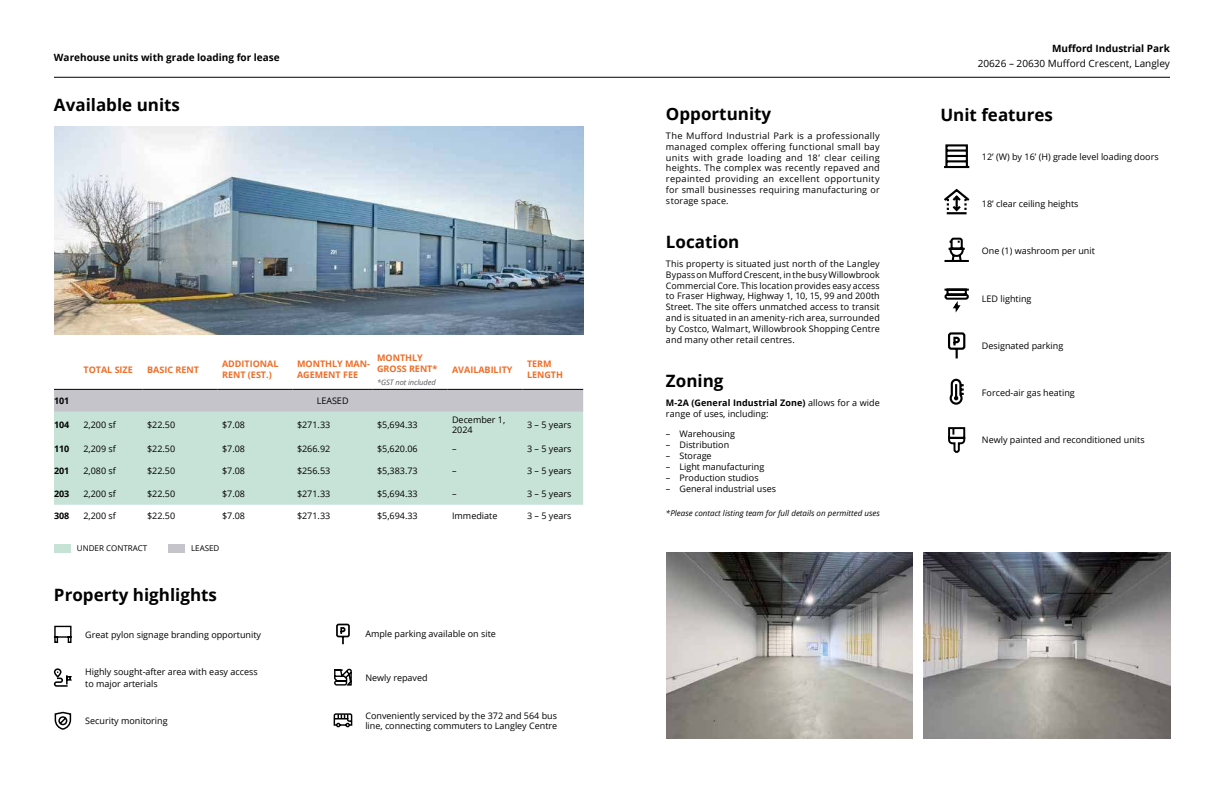
<style>
.page{position:relative;width:1224px;height:792px;background:#fff}
.page>*{position:absolute;margin:0;border:0;box-sizing:border-box;transform-origin:0 0}
.t1{font:700 17px "Open Sans";color:#000}
.t2{font:700 10px "Open Sans";color:#000}
.t3{font:10px "Open Sans";color:#000}
.t4{font:9px/10.8px "Open Sans";color:#000}
.t5{font:700 9px/10.8px "Open Sans";color:#ef6d28}
.t6{font:700 9px "Open Sans";color:#000}
.t7{font:italic 8px "Open Sans";color:#000}
.t8{font:8px "Open Sans";color:#000}
.t9{font:italic 7.5px "Open Sans";letter-spacing:-.01em;color:#57585b}
.s1{font-weight:700}
</style>
<div class="page">
<img style="left:924px;top:553px;width:247px;height:185px">
<img style="left:666px;top:553px;width:247px;height:185px">
<svg style="left:54px;top:388px;width:529px;height:117px;background:#c7ddd5"></svg>
<hr style="left:79px;top:389px;width:64px;height:1px;background:#000">
<hr style="left:143px;top:389px;width:75px;height:1px;background:#000">
<hr style="left:218px;top:389px;width:75px;height:1px;background:#000">
<hr style="left:293px;top:389px;width:80px;height:1px;background:#000">
<hr style="left:373px;top:389px;width:75px;height:1px;background:#000">
<hr style="left:448px;top:389px;width:75px;height:1px;background:#000">
<hr style="left:523px;top:389px;width:60px;height:1px;background:#000">
<img style="left:54px;top:127px;width:529px;height:207px">
<svg style="left:54px;top:625px;width:18px;height:18px"></svg>
<div style="left:54px;top:668px;width:8px;height:10px;border:2px solid #000;border-radius:3px"></div>
<svg style="left:53px;top:671px;width:19px;height:16px"></svg>
<svg style="left:54px;top:711px;width:18px;height:19px"></svg>
<svg style="left:336px;top:623px;width:14px;height:22px"></svg>
<svg style="left:334px;top:668px;width:18px;height:18px"></svg>
<svg style="left:333px;top:713px;width:20px;height:15px"></svg>
<svg style="left:944px;top:144px;width:26px;height:25px"></svg>
<svg style="left:944px;top:188px;width:26px;height:27px"></svg>
<svg style="left:944px;top:237px;width:25px;height:25px"></svg>
<svg style="left:944px;top:288px;width:25px;height:24px"></svg>
<svg style="left:948px;top:332px;width:18px;height:27px"></svg>
<svg style="left:949px;top:378px;width:15px;height:27px"></svg>
<svg style="left:948px;top:427px;width:18px;height:26px"></svg>
<div style="left:54px;top:545px;width:17px;height:8px;background:#c7e3d8"></div>
<div style="left:168px;top:545px;width:17px;height:8px;background:#c6c4cb"></div>
<hr style="left:54px;top:77px;width:1116px;height:1px;background:#000">
<p class="t2" style="left:54px;top:50px;width:227px">Warehouse units with grade loading for lease</p>
<h1 class="t1" style="left:54px;top:93px;width:128px">Available units</h1>
<p class="t5" style="left:83px;top:364px;width:51px">TOTAL SIZE</p>
<p class="t5" style="left:147px;top:364px;width:53px">BASIC RENT</p>
<p class="t5" style="left:222px;top:358px;width:58px">ADDITIONAL<br>RENT (EST.)</p>
<p class="t5" style="left:297px;top:358px;width:75px">MONTHLY MAN-<br>AGEMENT FEE</p>
<p class="t5" style="left:377px;top:352px;width:62px">MONTHLY<br>GROSS RENT*</p>
<p class="t9" style="left:377px;top:379px;width:60px">*GST not included</p>
<p class="t5" style="left:452px;top:364px;width:62px">AVAILABILITY</p>
<p class="t5" style="left:527px;top:358px;width:38px">TERM<br>LENGTH</p>
<p class="t6" style="left:54px;top:396px;width:17px">101</p>
<p class="t4" style="left:317px;top:395px;width:33px">LEASED</p>
<p class="t6" style="left:54px;top:420px;width:17px">104</p>
<p class="t4" style="left:83px;top:419px;width:34px">2,200 sf</p>
<p class="t4" style="left:147px;top:419px;width:30px">$22.50</p>
<p class="t4" style="left:222px;top:420px;width:24px">$7.08</p>
<p class="t4" style="left:297px;top:420px;width:35px">$271.33</p>
<p class="t4" style="left:377px;top:419px;width:42px">$5,694.33</p>
<p class="t4" style="left:452px;top:414px;width:55px;line-height:10.5px">December 1,<br>2024</p>
<p class="t4" style="left:527px;top:419px;width:46px">3 – 5 years</p>
<p class="t6" style="left:54px;top:444px;width:17px">110</p>
<p class="t4" style="left:83px;top:443px;width:34px">2,209 sf</p>
<p class="t4" style="left:147px;top:443px;width:30px">$22.50</p>
<p class="t4" style="left:222px;top:444px;width:24px">$7.08</p>
<p class="t4" style="left:297px;top:444px;width:35px">$266.92</p>
<p class="t4" style="left:377px;top:443px;width:42px">$5,620.06</p>
<p class="t4" style="left:452px;top:444px;width:6px">–</p>
<p class="t4" style="left:527px;top:443px;width:46px">3 – 5 years</p>
<p class="t6" style="left:54px;top:466px;width:17px">201</p>
<p class="t4" style="left:83px;top:466px;width:34px">2,080 sf</p>
<p class="t4" style="left:147px;top:466px;width:30px">$22.50</p>
<p class="t4" style="left:222px;top:467px;width:24px">$7.08</p>
<p class="t4" style="left:297px;top:466px;width:35px">$256.53</p>
<p class="t4" style="left:377px;top:466px;width:42px">$5,383.73</p>
<p class="t4" style="left:452px;top:467px;width:6px">–</p>
<p class="t4" style="left:527px;top:466px;width:46px">3 – 5 years</p>
<p class="t6" style="left:54px;top:489px;width:17px">203</p>
<p class="t4" style="left:83px;top:488px;width:34px">2,200 sf</p>
<p class="t4" style="left:147px;top:488px;width:30px">$22.50</p>
<p class="t4" style="left:222px;top:489px;width:24px">$7.08</p>
<p class="t4" style="left:297px;top:489px;width:35px">$271.33</p>
<p class="t4" style="left:377px;top:488px;width:42px">$5,694.33</p>
<p class="t4" style="left:452px;top:489px;width:6px">–</p>
<p class="t4" style="left:527px;top:488px;width:46px">3 – 5 years</p>
<p class="t6" style="left:54px;top:511px;width:17px">308</p>
<p class="t4" style="left:83px;top:511px;width:34px">2,200 sf</p>
<p class="t4" style="left:147px;top:511px;width:30px">$22.50</p>
<p class="t4" style="left:222px;top:512px;width:24px">$7.08</p>
<p class="t4" style="left:297px;top:512px;width:35px">$271.33</p>
<p class="t4" style="left:377px;top:511px;width:42px">$5,694.33</p>
<p class="t4" style="left:452px;top:511px;width:47px">Immediate</p>
<p class="t4" style="left:527px;top:511px;width:46px">3 – 5 years</p>
<p class="t8" style="left:77px;top:543px;width:72px">UNDER CONTRACT</p>
<p class="t8" style="left:191px;top:543px;width:30px">LEASED</p>
<h1 class="t1" style="left:54px;top:583px;width:165px">Property highlights</h1>
<p class="t4" style="left:85px;top:629px;width:177px">Great pylon signage branding opportunity</p>
<p class="t4" style="left:85px;top:666px;width:174px;line-height:12px">Highly sought-after area with easy access to major arterials</p>
<p class="t4" style="left:85px;top:715px;width:84px">Security monitoring</p>
<p class="t4" style="left:365px;top:628px;width:132px">Ample parking available on site</p>
<p class="t4" style="left:365px;top:672px;width:64px">Newly repaved</p>
<p class="t4" style="left:365px;top:710px;width:193px;line-height:10.5px">Conveniently serviced by the 372 and 564 bus line, connecting commuters to Langley Centre</p>
<h1 class="t1" style="left:666px;top:102px;width:107px">Opportunity</h1>
<p class="t4" style="left:666px;top:130px;width:215px;text-align:justify">The Mufford Industrial Park is a professionally managed complex offering functional small bay units with grade loading and 18’ clear ceiling heights. The complex was recently repaved and repainted providing an excellent opportunity for small businesses requiring manufacturing or storage space.</p>
<h1 class="t1" style="left:666px;top:230px;width:75px">Location</h1>
<p class="t4" style="left:666px;top:258px;width:215px;text-align:justify">This property is situated just north of the Langley Bypass on Mufford Crescent, in the busy Willowbrook Commercial Core. This location provides easy access to Fraser Highway, Highway 1, 10, 15, 99 and 200th Street. The site offers unmatched access to transit and is situated in an amenity-rich area, surrounded by Costco, Walmart, Willowbrook Shopping Centre and many other retail centres.</p>
<h1 class="t1" style="left:666px;top:369px;width:59px">Zoning</h1>
<p class="t4" style="left:666px;top:397px;width:215px"><span class="s1">M-2A (General Industrial Zone)</span> allows for a wide range of uses, including:</p>
<p class="t4" style="left:666px;top:429px;width:71px">– Warehousing</p>
<p class="t4" style="left:666px;top:440px;width:65px">– Distribution</p>
<p class="t4" style="left:666px;top:451px;width:47px">– Storage</p>
<p class="t4" style="left:666px;top:462px;width:100px">– Light manufacturing</p>
<p class="t4" style="left:666px;top:473px;width:94px">– Production studios</p>
<p class="t4" style="left:666px;top:484px;width:112px">– General industrial uses</p>
<p class="t7" style="left:666px;top:510px;width:215px">*Please contact listing team for full details on permitted uses</p>
<p class="t2" style="left:1052px;top:42px;width:119px">Mufford Industrial Park</p>
<p class="t3" style="left:978px;top:56px;width:194px">20626 – 20630 Mufford Crescent, Langley</p>
<h1 class="t1" style="left:940px;top:103px;width:114px">Unit features</h1>
<p class="t4" style="left:982px;top:151px;width:178px">12’ (W) by 16’ (H) grade level loading doors</p>
<p class="t4" style="left:982px;top:198px;width:98px">18’ clear ceiling heights</p>
<p class="t4" style="left:982px;top:245px;width:114px">One (1) washroom per unit</p>
<p class="t4" style="left:982px;top:293px;width:51px">LED lighting</p>
<p class="t4" style="left:982px;top:340px;width:83px">Designated parking</p>
<p class="t4" style="left:982px;top:387px;width:94px">Forced-air gas heating</p>
<p class="t4" style="left:982px;top:435px;width:164px">Newly painted and reconditioned units</p>
</div>
